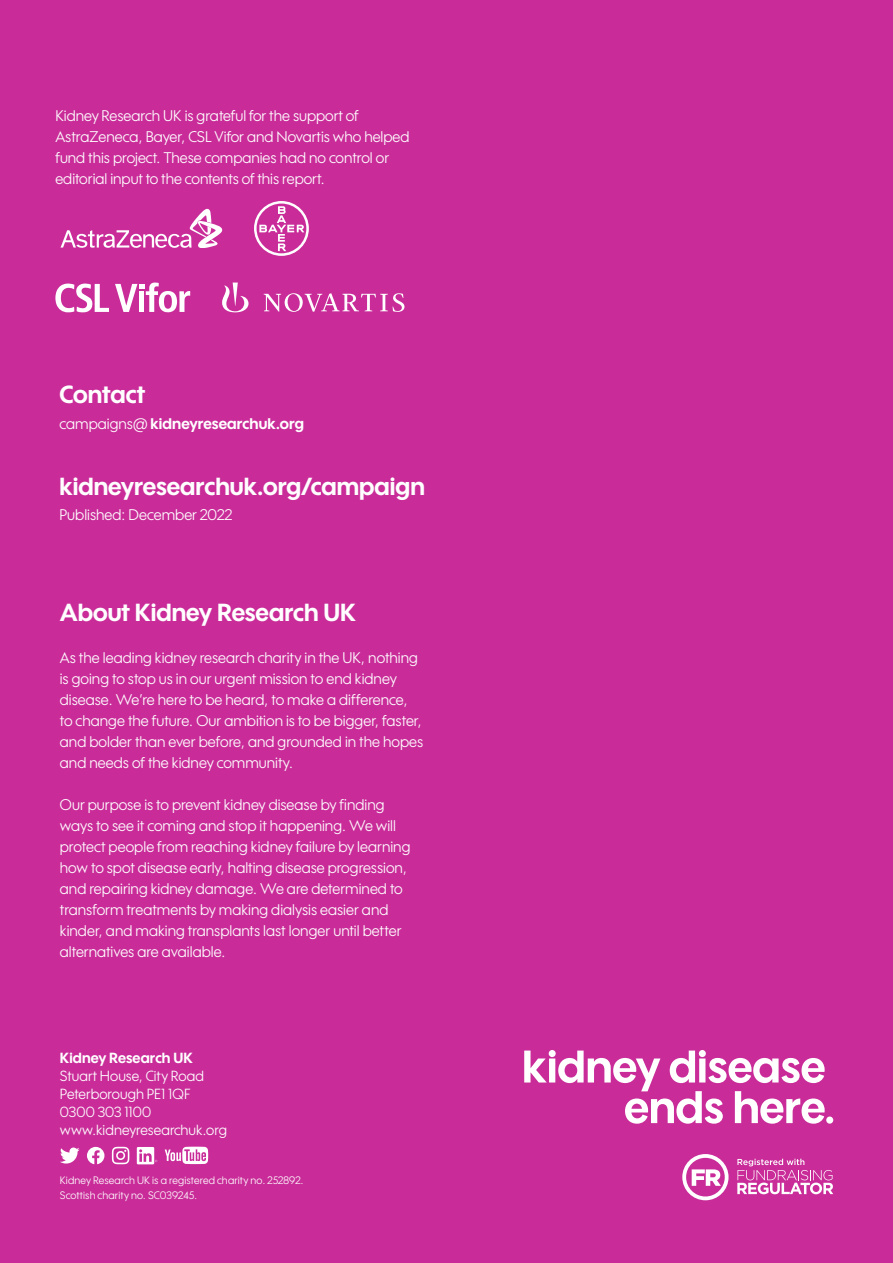
<style>
.page{position:relative;width:893px;height:1263px;background:#c92c99}
.page>*{position:absolute;margin:0;border:0;box-sizing:border-box;transform-origin:0 0}
.t1{font:700 24px "Wes FYW03";color:#fff}
.t2{font:15px/21px "Wes FYW03";color:#fff}
.t3{font:700 15px "Wes FYW03";letter-spacing:.01em;color:#fff}
.t4{font:14.25px/18px "Wes FYW03";letter-spacing:.005em;color:#fff}
.t5{font:700 14.25px "Wes FYW03";letter-spacing:.01em;color:#fff}
.t6{font:10.5px/15px "Wes FYW03";letter-spacing:.01em;color:#fff}
.s1{font-weight:400}
</style>
<div class="page">
<svg style="left:682px;top:1154px;width:46px;height:46px"></svg>
<svg style="left:737px;top:1159px;width:96px;height:35px"></svg>
<svg style="left:524px;top:1050px;width:301px;height:74px"></svg>
<div style="left:826px;top:1116px;width:7px;height:7px;background:#fff;border-radius:50%"></div>
<svg style="left:60px;top:1147px;width:20px;height:16px"></svg>
<svg style="left:87px;top:1147px;width:17px;height:17px"></svg>
<svg style="left:112px;top:1147px;width:17px;height:17px"></svg>
<svg style="left:137px;top:1147px;width:20px;height:17px"></svg>
<svg style="left:165px;top:1147px;width:43px;height:17px"></svg>
<svg style="left:254px;top:201px;width:55px;height:55px"></svg>
<svg style="left:61px;top:209px;width:161px;height:39px"></svg>
<svg style="left:222px;top:283px;width:182px;height:29px"></svg>
<svg style="left:55px;top:283px;width:54px;height:29px"></svg>
<svg style="left:115px;top:282px;width:75px;height:30px"></svg>
<p class="t2" style="left:55px;top:105px;width:356px">Kidney Research UK is grateful for the support of AstraZeneca, Bayer, CSL Vifor and Novartis who helped fund this project. These companies had no control or editorial input to the contents of this report.</p>
<h1 class="t1" style="left:60px;top:380px;width:87px">Contact</h1>
<p class="t3" style="left:60px;top:414px;width:246px"><span class="s1">campaigns@</span> kidneyresearchuk.org</p>
<h1 class="t1" style="left:60px;top:471px;width:367px">kidneyresearchuk.org/campaign</h1>
<p class="t2" style="left:60px;top:504px;width:174px">Published: December 2022</p>
<h1 class="t1" style="left:60px;top:597px;width:298px">About Kidney Research UK</h1>
<p class="t2" style="left:60px;top:647px;width:365px">As the leading kidney research charity in the UK, nothing is going to stop us in our urgent mission to end kidney disease. We’re here to be heard, to make a difference, to change the future. Our ambition is to be bigger, faster, and bolder than ever before, and grounded in the hopes and needs of the kidney community.</p>
<p class="t2" style="left:60px;top:794px;width:352px">Our purpose is to prevent kidney disease by finding ways to see it coming and stop it happening. We will protect people from reaching kidney failure by learning how to spot disease early, halting disease progression, and repairing kidney damage. We are determined to transform treatments by making dialysis easier and kinder, and making transplants last longer until better alternatives are available.</p>
<p class="t5" style="left:60px;top:1049px;width:135px">Kidney Research UK</p>
<p class="t4" style="left:60px;top:1067px;width:169px">Stuart House, City Road<br>Peterborough PE1 1QF<br>0300 303 1100 www.kidneyresearchuk.org</p>
<p class="t6" style="left:60px;top:1173px;width:245px">Kidney Research UK is a registered charity no. 252892.<br>Scottish charity no. SC039245.</p>
</div>
